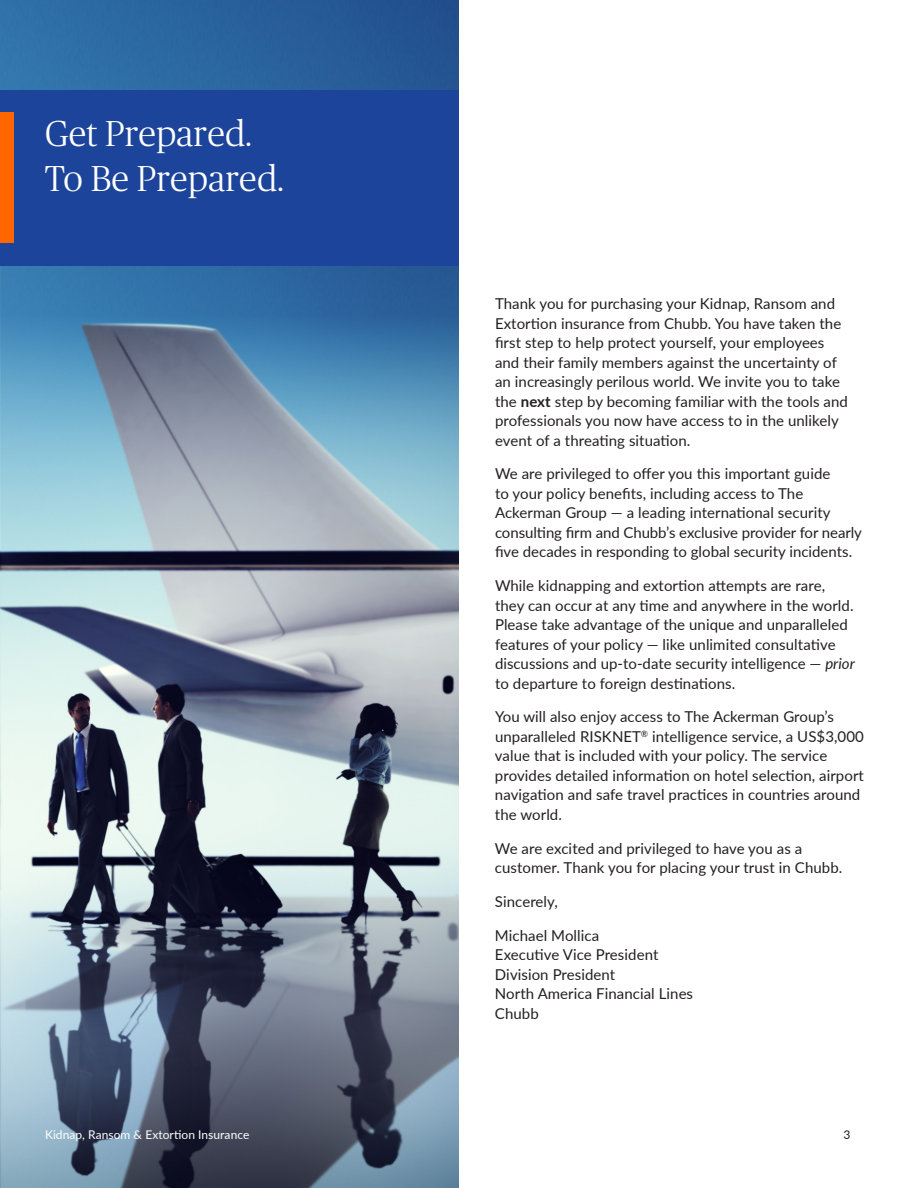
<style>
.page{position:relative;width:918px;height:1188px;background:#fff}
.page>*{position:absolute;margin:0;border:0;box-sizing:border-box;transform-origin:0 0}
.t1{font:300 36px/45px "Publico Headline";letter-spacing:.005em;color:#fff}
.Subhead_2{font:15px/19.5px "Lato";letter-spacing:.005em;color:#231f20}
.t2{font:12px "Lato";letter-spacing:.005em;color:#fff}
.t3{font:12px "Lato";color:#231f20}
.s1{font-weight:700}
.s2{font-style:italic}
</style>
<div class="page">
<img style="left:0;top:266px;width:459px;height:922px">
<div style="left:0;top:90px;width:459px;height:176px;background:#1d449b"></div>
<div style="left:0;top:112px;width:14px;height:131px;background:#f60"></div>
<img style="left:0;top:0;width:459px;height:90px">
<p class="t1" style="left:45px;top:109px;width:240px">Get Prepared.<br>To Be Prepared.</p>
<p class="Subhead_2" style="left:495px;top:293px;width:354px">Thank you for purchasing your Kidnap, Ransom and Extortion insurance from Chubb. You have taken the first step to help protect yourself, your employees and their family members against the uncertainty of an increasingly perilous world. We invite you to take the <span class="s1">next</span> step by becoming familiar with the tools and professionals you now have access to in the unlikely event of a threating situation.</p>
<p class="Subhead_2" style="left:495px;top:463px;width:369px">We are privileged to offer you this important guide<br>to your policy benefits, including access to The Ackerman Group — a leading international security consulting firm and Chubb’s exclusive provider for nearly five decades in responding to global security incidents.</p>
<p class="Subhead_2" style="left:495px;top:575px;width:361px">While kidnapping and extortion attempts are rare, they can occur at any time and anywhere in the world.<br>Please take advantage of the unique and unparalleled features of your policy — like unlimited consultative discussions and up-to-date security intelligence — <span class="s2">prior </span>to departure to foreign destinations.</p>
<p class="Subhead_2" style="left:495px;top:706px;width:370px">You will also enjoy access to The Ackerman Group’s unparalleled RISKNET<sup>®</sup> intelligence service, a US$3,000 value that is included with your policy. The service provides detailed information on hotel selection, airport navigation and safe travel practices in countries around the world.</p>
<p class="Subhead_2" style="left:495px;top:838px;width:349px">We are excited and privileged to have you as a customer. Thank you for placing your trust in Chubb.</p>
<p class="Subhead_2" style="left:495px;top:891px;width:64px">Sincerely,</p>
<p class="Subhead_2" style="left:495px;top:925px;width:106px">Michael Mollica</p>
<p class="Subhead_2" style="left:495px;top:944px;width:165px">Executive Vice President</p>
<p class="Subhead_2" style="left:495px;top:964px;width:122px">Division President</p>
<p class="Subhead_2" style="left:495px;top:983px;width:200px">North America Financial Lines</p>
<p class="Subhead_2" style="left:495px;top:1003px;width:45px">Chubb</p>
<p class="t2" style="left:45px;top:1126px;width:206px">Kidnap, Ransom &amp; Extortion Insurance</p>
<p class="t3" style="left:843px;top:1126px;width:8px">3</p>
</div>
